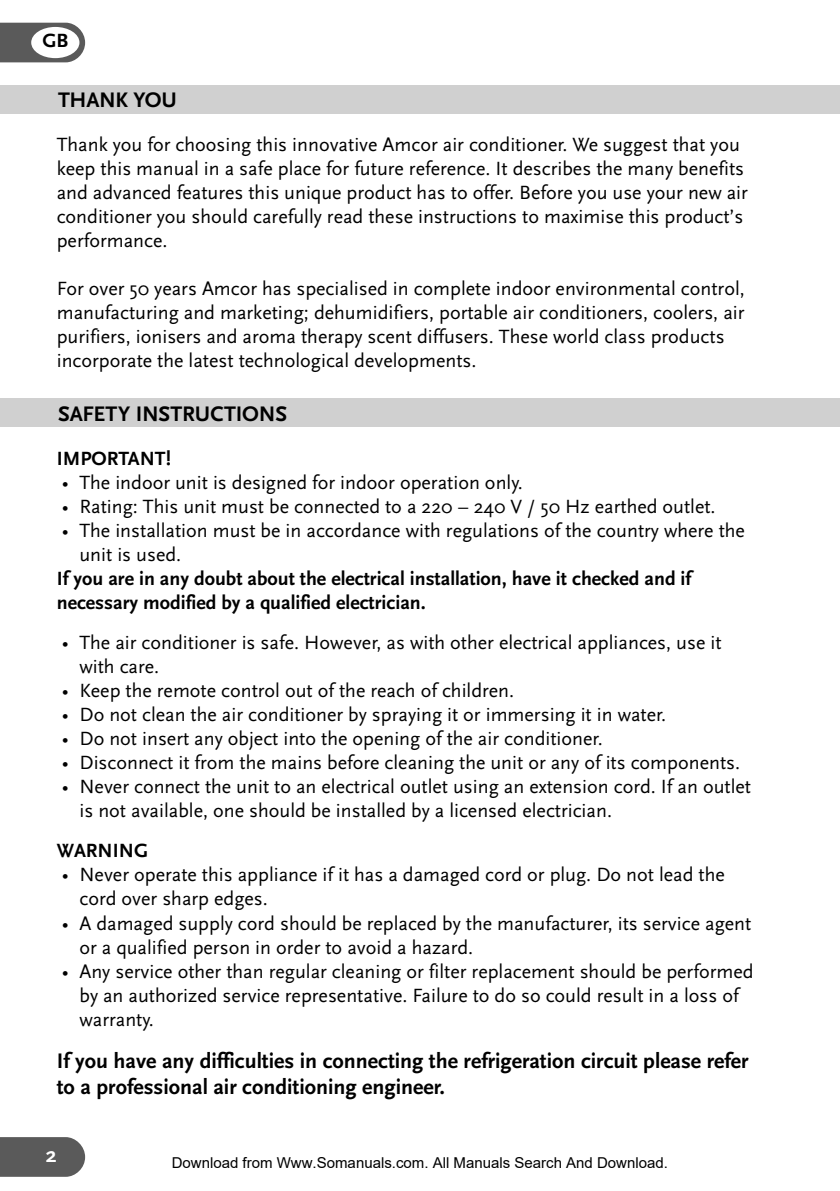
<style>
.page{position:relative;width:840px;height:1191px;background:#fff}
.page>*{position:absolute;margin:0;border:0;box-sizing:border-box;transform-origin:0 0}
.t1{font:700 22px/26.4px "Scala Sans";color:#000}
.t2{font:700 22px "Scala Sans";color:#fff}
.t3{font:20px/24px "Scala Sans";color:#000}
.t4{font:700 20px/24px "Scala Sans";color:#000}
.t5{font:15px "Arial";color:#000}
</style>
<div class="page">
<svg style="left:0;top:1137px;width:85px;height:39px"></svg>
<svg style="left:0;top:23px;width:85px;height:39px"></svg>
<div style="left:31px;top:27px;width:48px;height:31px;background:#fff;border-radius:50%"></div>
<div style="left:0;top:398px;width:839px;height:29px;background:#d0d0d0"></div>
<div style="left:0;top:85px;width:839px;height:28px;background:#d0d0d0"></div>
<p class="t4" style="left:42px;top:30px;width:27px">GB</p>
<p class="t1" style="left:58px;top:89px;width:120px">THANK YOU</p>
<p class="t3" style="left:57px;top:134px;width:692px">Thank you for choosing this innovative Amcor air conditioner. We suggest that you keep this manual in a safe place for future reference. It describes the many benefits and advanced features this unique product has to offer. Before you use your new air conditioner you should carefully read these instructions to maximise this product’s performance.</p>
<p class="t3" style="left:57px;top:278px;width:689px">For over 50 years Amcor has specialised in complete indoor environmental control, manufacturing and marketing; dehumidifiers, portable air conditioners, coolers, air purifiers, ionisers and aroma therapy scent diffusers. These world class products incorporate the latest technological developments.</p>
<p class="t1" style="left:58px;top:402px;width:230px">SAFETY INSTRUCTIONS</p>
<p class="t4" style="left:57px;top:448px;width:116px">IMPORTANT!</p>
<p class="t3" style="left:62px;top:472px;width:462px">• The indoor unit is designed for indoor operation only.</p>
<p class="t3" style="left:62px;top:496px;width:655px">• Rating: This unit must be connected to a 220 – 240 V / 50 Hz earthed outlet.</p>
<p class="t3" style="left:79px;top:520px;width:666px;text-indent:-18px">• The installation must be in accordance with regulations of the country where the unit is used.</p>
<p class="t4" style="left:57px;top:568px;width:635px">If you are in any doubt about the electrical installation, have it checked and if necessary modified by a qualified electrician.</p>
<p class="t3" style="left:79px;top:632px;width:643px;text-indent:-18px">• The air conditioner is safe. However, as with other electrical appliances, use it with care.</p>
<p class="t3" style="left:62px;top:680px;width:453px">• Keep the remote control out of the reach of children.</p>
<p class="t3" style="left:62px;top:704px;width:605px">• Do not clean the air conditioner by spraying it or immersing it in water.</p>
<p class="t3" style="left:62px;top:728px;width:542px">• Do not insert any object into the opening of the air conditioner.</p>
<p class="t3" style="left:62px;top:752px;width:679px">• Disconnect it from the mains before cleaning the unit or any of its components.</p>
<p class="t3" style="left:79px;top:776px;width:672px;text-indent:-18px">• Never connect the unit to an electrical outlet using an extension cord. If an outlet is not available, one should be installed by a licensed electrician.</p>
<p class="t4" style="left:57px;top:840px;width:93px">WARNING</p>
<p class="t3" style="left:79px;top:864px;width:646px;text-indent:-18px">• Never operate this appliance if it has a damaged cord or plug. Do not lead the cord over sharp edges.</p>
<p class="t3" style="left:79px;top:912px;width:673px;text-indent:-18px">• A damaged supply cord should be replaced by the manufacturer, its service agent or a qualified person in order to avoid a hazard.</p>
<p class="t3" style="left:79px;top:960px;width:675px;text-indent:-18px">• Any service other than regular cleaning or filter replacement should be performed by an authorized service representative. Failure to do so could result in a loss of warranty.</p>
<p class="t1" style="left:57px;top:1049px;width:693px">If you have any difficulties in connecting the refrigeration circuit please refer to a professional air conditioning engineer.</p>
<p class="t2" style="left:46px;top:1145px;width:12px">2</p>
<p class="t5" style="left:172px;top:1154px;width:497px">Download from Www.Somanuals.com. All Manuals Search And Download.</p>
</div>
